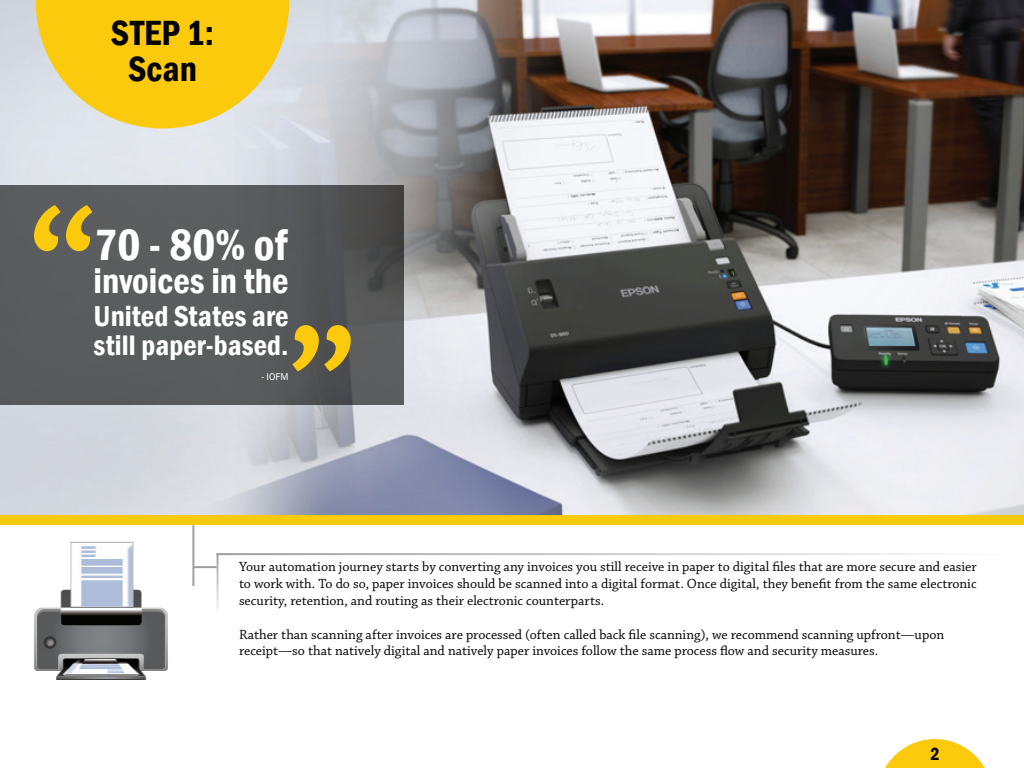
<style>
.page{position:relative;width:1024px;height:768px;background:#fff}
.page>*{position:absolute;margin:0;border:0;box-sizing:border-box;transform-origin:0 0}
.t1{font:600 condensed 45px "Franklin Gothic";color:#fff}
.t2{font:600 condensed 36px "Franklin Gothic";color:#fff}
.t3{font:600 condensed 36px/36px "Franklin Gothic";color:#040503;text-align:center}
.t4{font:600 condensed 29.5px "Franklin Gothic";color:#fff}
.t5{font:600 condensed 29px "Franklin Gothic";letter-spacing:.005em;color:#fff}
.t6{font:600 condensed 18px "Franklin Gothic";color:#040503}
.t7{font:14px/16.8px "Chaparral Pro";color:#040503;text-align:justify}
.t8{font:10px "Franklin Gothic";color:#fff}
</style>
<div class="page">
<img style="left:0;top:0;width:1024px;height:515px">
<svg style="left:36px;top:0;width:253px;height:128px;background:#f4ce39"></svg>
<svg style="left:885px;top:739px;width:100px;height:29px"></svg>
<div style="left:0;top:515px;width:1024px;height:10px;background:#fbca0c"></div>
<hr style="left:193px;top:566px;width:25px;height:2px;background:#9d9fa2">
<hr style="left:192px;top:525px;width:2px;height:61px;background:#9d9fa2">
<hr style="left:217px;top:553px;width:2px;height:62px;background:#fff">
<svg style="left:0;top:185px;width:404px;height:220px;background:#57595a"></svg>
<svg style="left:34px;top:205px;width:58px;height:46px;background:#af9632"></svg>
<svg style="left:292px;top:325px;width:59px;height:46px;background:#a88f2e"></svg>
<img style="left:33px;top:541px;width:135px;height:139px">
<h2 class="t3" style="left:111px;top:15px;width:105px">STEP 1:<br>Scan</h2>
<h1 class="t1" style="left:95px;top:215px;width:195px">70 - 80% of</h1>
<h2 class="t2" style="left:94px;top:257px;width:196px">invoices in the</h2>
<h3 class="t4" style="left:94px;top:296px;width:197px">United States are</h3>
<h3 class="t5" style="left:94px;top:326px;width:196px">still paper-based.</h3>
<p class="t8" style="left:262px;top:371px;width:28px">- IOFM</p>
<p class="t7" style="left:239px;top:559px;width:739px">Your automation journey starts by converting any invoices you still receive in paper to digital files that are more secure and easier to work with. To do so, paper invoices should be scanned into a digital format. Once digital, they benefit from the same electronic security, retention, and routing as their electronic counterparts.</p>
<p class="t7" style="left:239px;top:626px;width:707px">Rather than scanning after invoices are processed (often called back file scanning), we recommend scanning upfront—upon receipt—so that natively digital and natively paper invoices follow the same process flow and security measures.</p>
<p class="t6" style="left:930px;top:742px;width:11px">2</p>
</div>
